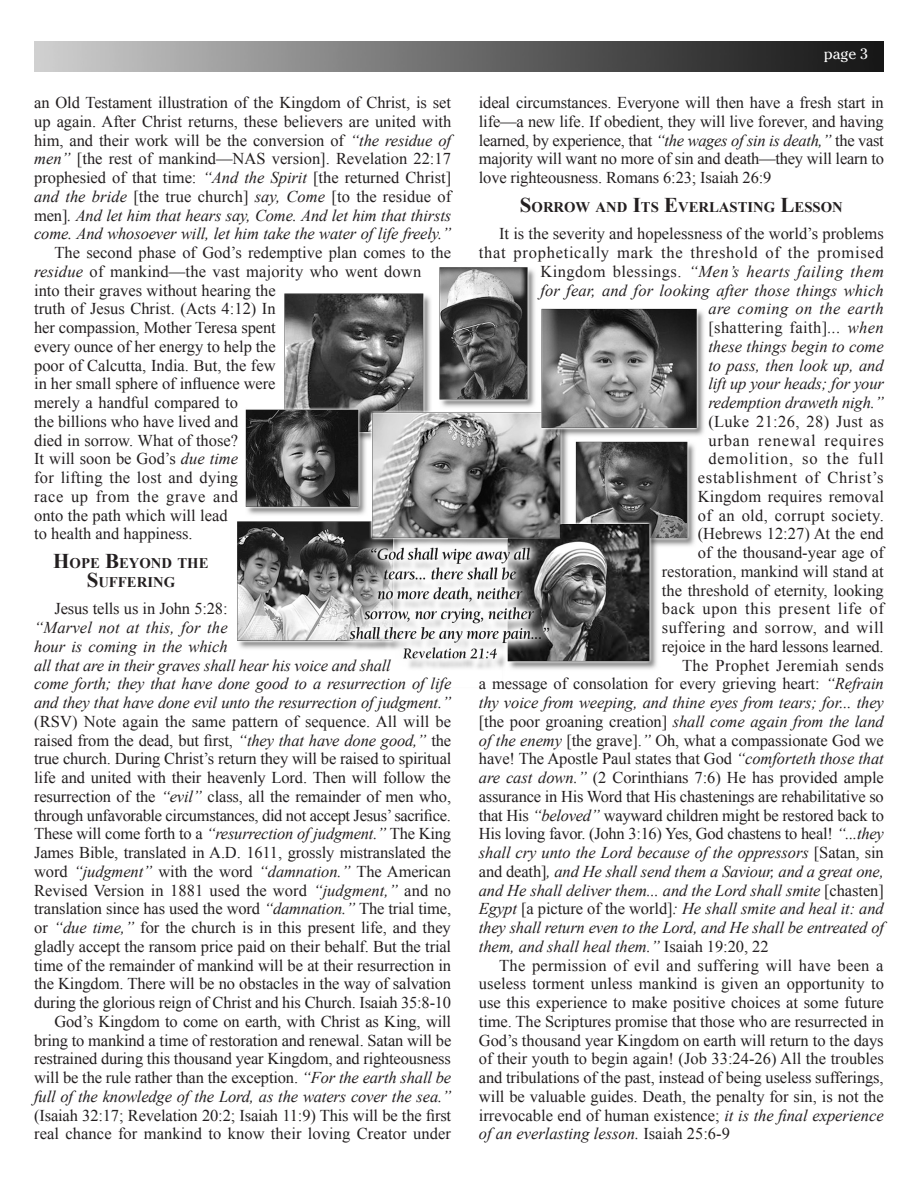
<style>
.page{position:relative;width:918px;height:1188px;background:#fff}
.page>*{position:absolute;margin:0;border:0;box-sizing:border-box;transform-origin:0 0}
._1Body_Text{font:16.5px/18.8px "Times New Roman";letter-spacing:-.005em;color:#231f20;text-align:justify}
._1Body_Text-2{font:16.5px/18.8px "Times New Roman";letter-spacing:.02em;color:#231f20;text-align:right}
.t1{font:15px "Cheltenham";color:#fff}
._1Subhead{font:700 14.7px "Times New Roman";color:#231f20}
.s1{font-style:italic}
.s2{font-size:21px}
</style>
<div class="page">
<img style="left:237px;top:267px;width:467px;height:403px">
<img style="left:34px;top:41px;width:850px;height:30px">
<p class="_1Body_Text" style="left:34px;top:93px;width:419px">an Old Testament illustration of the Kingdom of Christ, is set up again. After Christ returns, these believers are united with him, and their work will be the conversion of <span class="s1">“the residue of men”</span> [the rest of mankind—NAS version]. Revelation 22:17 prophesied of that time: <span class="s1">“And the Spirit</span> [the returned Christ] <span class="s1">and the bride</span> [the true church] <span class="s1">say, Come</span> [to the residue of men]<span class="s1">. And let him that hears say, Come. And let him that thirsts come. And whosoever will, let him take the water of life freely.”</span></p>
<p class="_1Body_Text" style="left:34px;top:243px;width:418px;text-align:left;text-indent:20px">The second phase of God’s redemptive plan comes to the <span class="s1">residue</span> of mankind—the vast majority who went down into their graves without hearing the<br>truth of Jesus Christ. (Acts 4:12) In<br>her compassion, Mother Teresa spent<br>every ounce of her energy to help the<br>poor of Calcutta, India. But, the few<br>in her small sphere of influence were<br>merely a handful compared to<br>the billions who have lived and<br>died in sorrow. What of those?<br>It will soon be God’s <span class="s1">due time<br></span>for lifting the lost and dying<br>race up from the grave and<br>onto the path which will lead<br>to health and happiness.</p>
<p class="_1Subhead" style="left:53px;top:553px;width:157px"><span class="s2">H</span>OPE <span class="s2">B</span>EYOND THE</p>
<p class="_1Subhead" style="left:87px;top:572px;width:90px"><span class="s2">S</span>UFFERING</p>
<p class="_1Body_Text" style="left:34px;top:599px;width:419px;text-align:left;text-indent:20px">Jesus tells us in John 5:28:<br><span class="s1">“Marvel not at this, for the<br>hour is coming in the which<br>all that are in their graves shall hear his voice and shall<br>come forth; they that have done good to a resurrection of life and they that have done evil unto the resurrection of judgment.” </span>(RSV) Note again the same pattern of sequence. All will be raised from the dead, but first, <span class="s1">“they that have done good,”</span> the true church. During Christ’s return they will be raised to spiritual life and united with their heavenly Lord. Then will follow the resurrection of the <span class="s1">‘‘evil”</span> class, all the remainder of men who, through unfavorable circumstances, did not accept Jesus’ sacrifice.<br>These will come forth to a <span class="s1">“resurrection of judgment.”</span> The King James Bible, translated in A.D. 1611, grossly mistranslated the word <span class="s1">“judgment”</span> with the word <span class="s1">“damnation.”</span> The American Revised Version in 1881 used the word <span class="s1">“judgment,”</span> and no translation since has used the word <span class="s1">“damnation.”</span> The trial time, or <span class="s1">“due time,”</span> for the church is in this present life, and they gladly accept the ransom price paid on their behalf. But the trial time of the remainder of mankind will be at their resurrection in the Kingdom. There will be no obstacles in the way of salvation during the glorious reign of Christ and his Church. Isaiah 35:8-10</p>
<p class="_1Body_Text" style="left:34px;top:1012px;width:419px;text-indent:20px">God’s Kingdom to come on earth, with Christ as King, will bring to mankind a time of restoration and renewal. Satan will be restrained during this thousand year Kingdom, and righteousness will be the rule rather than the exception. <span class="s1">“For the earth shall be full of the knowledge of the Lord, as the waters cover the sea.” </span>(Isaiah 32:17; Revelation 20:2; Isaiah 11:9) This will be the first real chance for mankind to know their loving Creator under</p>
<p class="t1" style="left:824px;top:45px;width:46px">page 3</p>
<p class="_1Body_Text" style="left:479px;top:93px;width:407px">ideal circumstances. Everyone will then have a fresh start in life—a new life. If obedient, they will live forever, and having learned, by experience, that <span class="s1">“the wages of sin is death,”</span> the vast majority will want no more of sin and death—they will learn to love righteousness. Romans 6:23; Isaiah 26:9</p>
<p class="_1Subhead" style="left:520px;top:197px;width:324px"><span class="s2">S</span>ORROW AND <span class="s2">I</span>TS <span class="s2">E</span>VERLASTING <span class="s2">L</span>ESSON</p>
<p class="_1Body_Text-2" style="left:479px;top:224px;width:407px">It is the severity and hopelessness of the world’s problems that prophetically mark the threshold of the promised<br>Kingdom blessings. <span class="s1">“Men’s hearts failing them<br>for fear, and for looking after those things which<br>are coming on the earth<br></span>[shattering faith]<span class="s1">... when<br>these things begin to come<br>to pass, then look up, and<br>lift up your heads; for your<br>redemption draweth nigh.”<br></span>(Luke 21:26, 28) Just as<br>urban renewal requires<br>demolition, so the full<br>establishment of Christ’s<br>Kingdom requires removal<br>of an old, corrupt society.<br>(Hebrews 12:27) At the end<br>of the thousand-year age of<br>restoration, mankind will stand at<br>the threshold of eternity, looking<br>back upon this present life of<br>suffering and sorrow, and will<br>rejoice in the hard lessons learned.</p>
<p class="_1Body_Text" style="left:479px;top:656px;width:407px;text-indent:203px">The Prophet Jeremiah sends a message of consolation for every grieving heart: <span class="s1">“Refrain thy voice from weeping, and thine eyes from tears; for... they </span>[the poor groaning creation] <span class="s1">shall come again from the land of the enemy</span> [the grave].<span class="s1">”</span> Oh, what a compassionate God we have! The Apostle Paul states that God <span class="s1">“comforteth those that are cast down.”</span> (2 Corinthians 7:6) He has provided ample assurance in His Word that His chastenings are rehabilitative so that His <span class="s1">“beloved”</span> wayward children might be restored back to His loving favor. (John 3:16) Yes, God chastens to heal! <span class="s1">“...they shall cry unto the Lord because of the oppressors</span> [Satan, sin and death]<span class="s1">, and He shall send them a Saviour, and a great one, and He shall deliver them... and the Lord shall smite</span> [chasten] <span class="s1">Egypt</span> [a picture of the world]<span class="s1">: He shall smite and heal it: and they shall return even to the Lord, and He shall be entreated of them, and shall heal them.”</span> Isaiah 19:20, 22</p>
<p class="_1Body_Text" style="left:479px;top:956px;width:407px;text-indent:20px">The permission of evil and suffering will have been a useless torment unless mankind is given an opportunity to use this experience to make positive choices at some future time. The Scriptures promise that those who are resurrected in God’s thousand year Kingdom on earth will return to the days of their youth to begin again! (Job 33:24-26) All the troubles and tribulations of the past, instead of being useless sufferings, will be valuable guides. Death, the penalty for sin, is not the irrevocable end of human existence; <span class="s1">it is the final experience of an everlasting lesson.</span> Isaiah 25:6-9</p>
</div>
